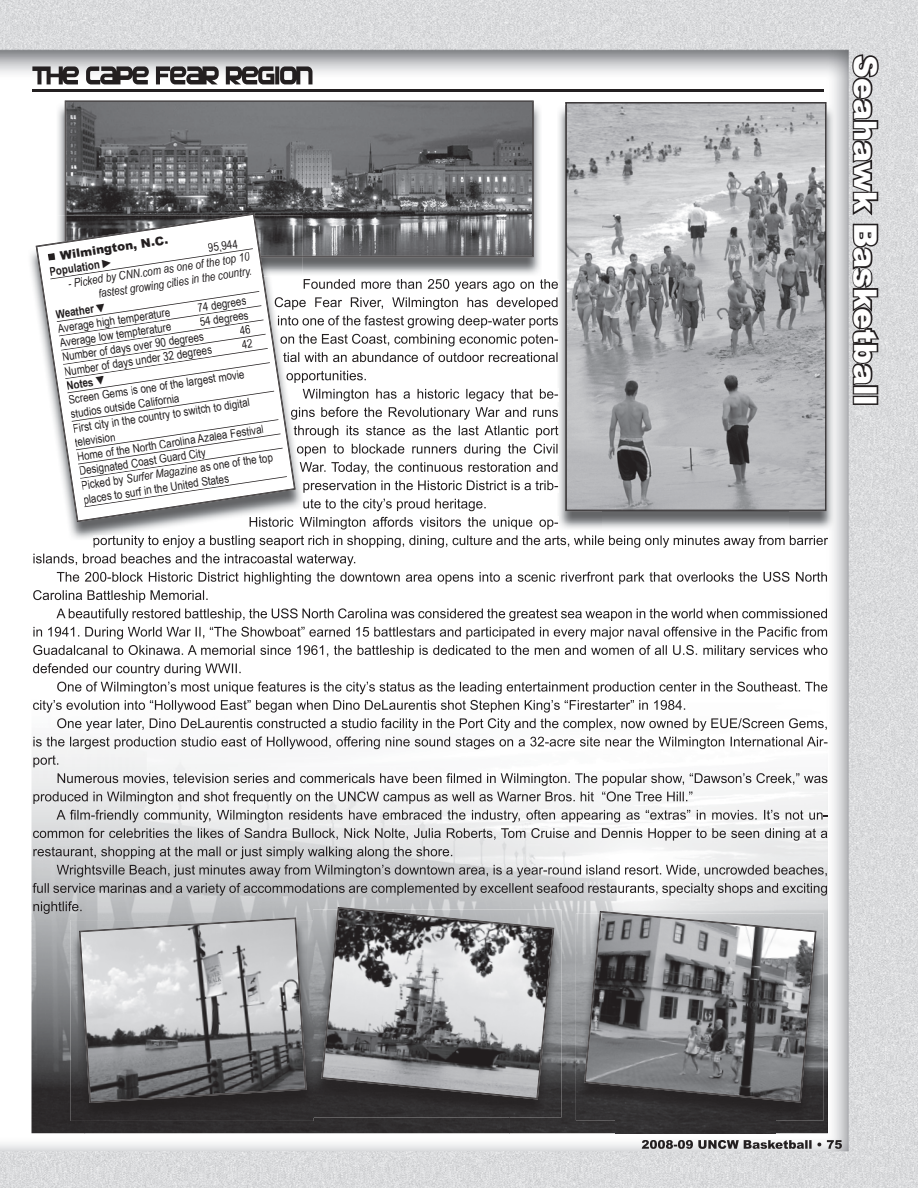
<style>
.page{position:relative;width:918px;height:1188px;background:#fff}
.page>*{position:absolute;margin:0;border:0;box-sizing:border-box;transform-origin:0 0}
.t1{font:900 31.5px "Arial";color:#fff}
.t2{font:12px/14.2px "Arial Narrow";color:#231f20}
.t3{font:italic 12px/14.5px "Arial Narrow";color:#231f20;text-align:right}
.t4{font:700 12px "Arial Narrow";color:#231f20}
.t5{font:900 12px "Arial";color:#231f20}
.s1{font-style:italic}
</style>
<div class="page">
<img style="left:0;top:0;width:918px;height:1188px">
<img style="left:642px;top:1140px;width:200px;height:9px">
<img style="left:852px;top:54px;width:27px;height:24px">
<img style="left:852px;top:77px;width:20px;height:44px">
<svg style="left:857px;top:98px;width:9px;height:2px"></svg>
<img style="left:853px;top:120px;width:25px;height:20px">
<img style="left:852px;top:140px;width:20px;height:23px">
<img style="left:853px;top:160px;width:19px;height:32px">
<img style="left:853px;top:192px;width:25px;height:24px">
<img style="left:853px;top:224px;width:25px;height:24px">
<img style="left:852px;top:247px;width:20px;height:20px">
<img style="left:853px;top:288px;width:25px;height:24px">
<img style="left:852px;top:307px;width:20px;height:21px">
<img style="left:852px;top:328px;width:27px;height:36px">
<img style="left:852px;top:363px;width:20px;height:23px">
<img style="left:853px;top:385px;width:25px;height:9px">
<img style="left:853px;top:396px;width:25px;height:9px">
<img style="left:32px;top:90px;width:791px;height:1px">
<img style="left:32px;top:66px;width:280px;height:18px">
<img style="left:557px;top:105px;width:46px;height:425px">
<img style="left:789px;top:105px;width:46px;height:425px">
<img style="left:603px;top:511px;width:186px;height:19px">
<img style="left:565px;top:102px;width:262px;height:409px">
<img style="left:32px;top:656px;width:371px;height:265px">
<img style="left:403px;top:658px;width:371px;height:263px">
<img style="left:774px;top:658px;width:54px;height:475px">
<img style="left:32px;top:921px;width:52px;height:212px">
<img style="left:510px;top:921px;width:105px;height:212px">
<div style="left:84px;top:1117px;width:426px;height:16px;background:#302d2e"></div>
<div style="left:615px;top:1120px;width:160px;height:13px;background:#323031"></div>
<img style="left:56px;top:103px;width:486px;height:173px">
<img style="left:65px;top:101px;width:468px;height:156px">
<img style="left:27px;top:216px;width:276px;height:324px">
<img style="left:237px;top:213px;width:18px;height:1px">
<svg style="left:37px;top:214px;width:258px;height:307px"></svg>
<img style="left:71px;top:920px;width:243px;height:201px">
<img style="left:80px;top:918px;width:226px;height:184px">
<img style="left:313px;top:909px;width:248px;height:208px">
<img style="left:313px;top:920px;width:1px;height:197px">
<img style="left:338px;top:907px;width:26px;height:1px">
<img style="left:322px;top:908px;width:232px;height:191px">
<img style="left:576px;top:913px;width:248px;height:207px">
<img style="left:600px;top:911px;width:28px;height:1px">
<img style="left:585px;top:912px;width:231px;height:190px">
<img style="left:304px;top:279px;width:253px;height:13px">
<img style="left:304px;top:297px;width:253px;height:13px">
<img style="left:304px;top:315px;width:253px;height:13px">
<svg style="left:557px;top:279px;width:2px;height:49px"></svg>
<img style="left:304px;top:334px;width:253px;height:12px">
<svg style="left:557px;top:334px;width:1px;height:12px"></svg>
<img style="left:304px;top:352px;width:253px;height:10px">
<svg style="left:557px;top:352px;width:2px;height:10px"></svg>
<img style="left:304px;top:371px;width:62px;height:12px">
<img style="left:304px;top:389px;width:253px;height:12px">
<svg style="left:557px;top:389px;width:1px;height:12px"></svg>
<img style="left:304px;top:407px;width:253px;height:13px">
<img style="left:304px;top:425px;width:253px;height:13px">
<svg style="left:557px;top:407px;width:2px;height:31px"></svg>
<img style="left:304px;top:444px;width:253px;height:12px">
<svg style="left:557px;top:444px;width:1px;height:12px"></svg>
<img style="left:304px;top:462px;width:253px;height:13px">
<img style="left:304px;top:480px;width:253px;height:13px">
<svg style="left:557px;top:462px;width:1px;height:31px"></svg>
<img style="left:303px;top:499px;width:184px;height:12px">
<img style="left:303px;top:517px;width:254px;height:13px">
<svg style="left:557px;top:517px;width:1px;height:13px"></svg>
<img style="left:250px;top:517px;width:53px;height:13px">
<img style="left:93px;top:535px;width:735px;height:13px">
<img style="left:93px;top:535px;width:210px;height:5px">
<img style="left:33px;top:554px;width:323px;height:12px">
<img style="left:57px;top:572px;width:771px;height:12px">
<img style="left:33px;top:590px;width:176px;height:13px">
<img style="left:57px;top:608px;width:771px;height:13px">
<img style="left:33px;top:627px;width:795px;height:12px">
<img style="left:33px;top:645px;width:795px;height:11px">
<img style="left:33px;top:656px;width:795px;height:2px">
<img style="left:33px;top:663px;width:209px;height:13px">
<img style="left:57px;top:682px;width:771px;height:12px">
<img style="left:33px;top:700px;width:652px;height:13px">
<img style="left:57px;top:718px;width:771px;height:13px">
<img style="left:33px;top:737px;width:795px;height:12px">
<img style="left:33px;top:755px;width:25px;height:12px">
<img style="left:58px;top:773px;width:770px;height:13px">
<img style="left:33px;top:791px;width:660px;height:13px">
<img style="left:57px;top:810px;width:766px;height:12px">
<img style="left:33px;top:828px;width:795px;height:13px">
<img style="left:33px;top:847px;width:419px;height:12px">
<img style="left:57px;top:865px;width:771px;height:12px">
<img style="left:33px;top:883px;width:795px;height:13px">
<img style="left:33px;top:901px;width:49px;height:13px">
<img style="left:852px;top:267px;width:20px;height:21px">
<svg style="left:48px;top:235px;width:256px;height:272px"></svg>
<p class="t5" style="left:46px;top:249px;width:124px;rotate:-9deg">■ Wilmington, N.C.</p>
<p class="t4" style="left:48px;top:263px;width:67px;rotate:-9deg">Population ►</p>
<p class="t2" style="left:207px;top:241px;width:32px;rotate:-9deg">95,944</p>
<p class="t3" style="left:67px;top:277px;width:185px;rotate:-9deg">- Picked by CNN.com as one of the top 10 fastest growing cities in the country.</p>
<p class="t4" style="left:54px;top:306px;width:55px;rotate:-9deg">Weather ▼</p>
<p class="t2" style="left:196px;top:301px;width:51px;rotate:-9deg">74 degrees</p>
<p class="t2" style="left:57px;top:322px;width:115px;rotate:-9deg">Average high temperature</p>
<p class="t2" style="left:59px;top:337px;width:192px;line-height:13.6px;text-indent:141px;rotate:-9deg">54 degrees<br>Number of days over 90 degrees</p>
<p class="t2" style="left:59px;top:336px;width:114px;rotate:-9deg">Average low tempterature</p>
<p class="t2" style="left:63px;top:365px;width:151px;rotate:-9deg">Number of days under 32 degrees</p>
<p class="t4" style="left:65px;top:377px;width:43px;rotate:-9deg">Notes ▼</p>
<p class="t2" style="left:67px;top:393px;width:180px;rotate:-9deg">Screen Gems is one of the largest movie studios outside California<br>First city in the country to switch to digital television</p>
<p class="t2" style="left:76px;top:450px;width:195px;rotate:-9deg">Home of the North Carolina Azalea Festival<br>Designated Coast Guard City<br>Picked by <span class="s1">Surfer Magazine</span> as one of the top</p>
<p class="t2" style="left:82px;top:493px;width:149px;rotate:-9deg">places to surf in the United States</p>
<h1 class="t1" style="left:888px;top:55px;width:352px;rotate:90deg">Seahawk Basketball</h1>
</div>
